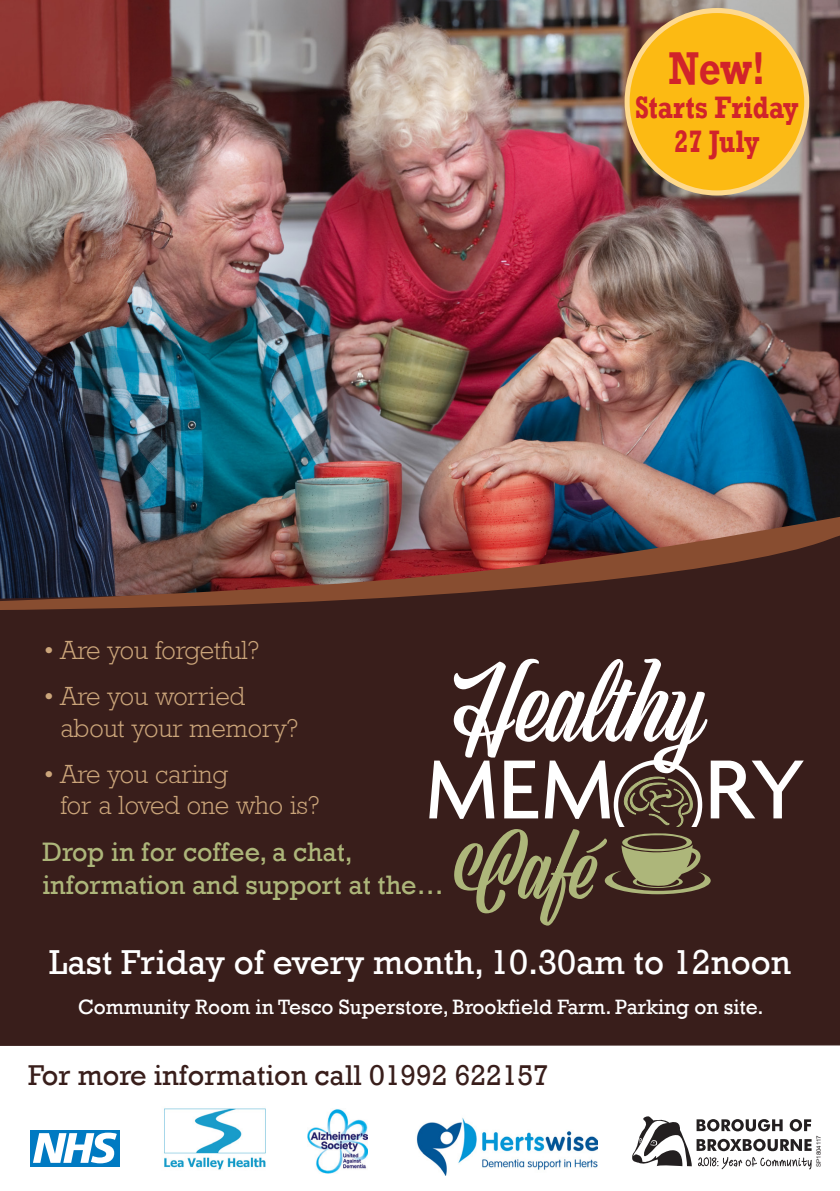
<style>
.page{position:relative;width:840px;height:1191px;background:#fff}
.page>*{position:absolute;margin:0;border:0;box-sizing:border-box;transform-origin:0 0}
.t1{font:700 47.2px "Rockwell";color:#d1232a;scale:.82 1}
.t2{font:35.4px "Rockwell";color:#fff}
.t3{font:700 31.8px/33.8px "Rockwell";color:#d1232a;text-align:center;scale:.82 1}
.t4{font:29.4px "Rockwell";color:#391e1b}
.t5{font:27.4px/32.8px "Rockwell";color:#adb67a}
.t6{font:300 26.4px/31.6px "Rockwell";color:#cca67b}
.t7{font:21.2px "Rockwell";color:#fff}
.t8{font:6px "Arial";color:#231f20}
</style>
<div class="page">
<img style="left:0;top:0;width:839px;height:486px">
<div style="left:0;top:617px;width:839px;height:429px;background:#391e1b"></div>
<img style="left:0;top:486px;width:839px;height:131px">
<svg style="left:429px;top:658px;width:374px;height:267px;background:#634f48"></svg>
<svg style="left:632px;top:1116px;width:179px;height:53px"></svg>
<img style="left:308px;top:1109px;width:60px;height:64px">
<img style="left:164px;top:1108px;width:102px;height:62px">
<img style="left:416px;top:1117px;width:181px;height:58px">
<div style="left:30px;top:1129px;width:90px;height:37px;background:#007ac2"></div>
<svg style="left:33px;top:1132px;width:84px;height:31px"></svg>
<div style="left:626px;top:11px;width:180px;height:182px;background:#fcba13;border-radius:50%"></div>
<div style="left:624px;top:8px;width:184px;height:187px;border:5px solid #fed98f;border-radius:50%"></div>
<p class="t1" style="left:668px;top:40px;width:120px">New!</p>
<p class="t3" style="left:634px;top:90px;width:201px">Starts Friday<br>27 July</p>
<p class="t6" style="left:42px;top:634px;width:218px">• Are you forgetful?</p>
<p class="t6" style="left:60px;top:680px;width:239px;text-indent:-18px">• Are you worried about your memory?</p>
<p class="t6" style="left:60px;top:757px;width:261px;text-indent:-18px">• Are you caring<br>for a loved one who is?</p>
<p class="t5" style="left:42px;top:836px;width:402px">Drop in for coffee, a chat, information and support at the…</p>
<p class="t2" style="left:49px;top:941px;width:742px">Last Friday of every month, 10.30am to 12noon</p>
<p class="t7" style="left:78px;top:994px;width:686px">Community Room in Tesco Superstore, Brookfield Farm. Parking on site.</p>
<p class="t4" style="left:28px;top:1058px;width:522px">For more information call 01992 622157</p>
<p class="t8" style="left:814px;top:1167px;width:33px;rotate:-90deg">SP1804117</p>
</div>
